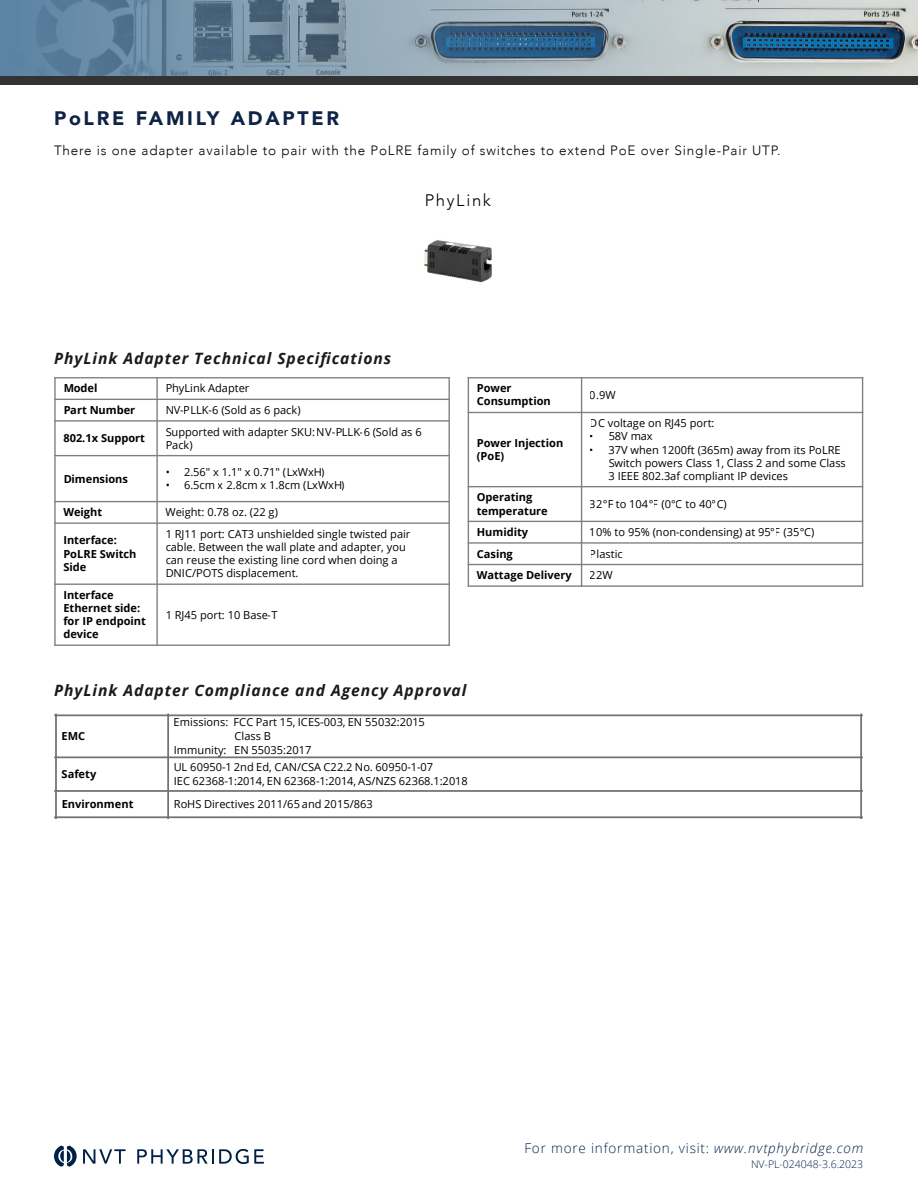
<style>
.page{position:relative;width:918px;height:1188px;background:#fff}
.page>*{position:absolute;margin:0;border:0;box-sizing:border-box;transform-origin:0 0}
.t1{font:900 19.5px "Avenir";letter-spacing:.14em;color:#0e2346}
.t2{font:300 16.65px "Avenir";letter-spacing:.1em;color:#000}
.t3{font:italic 700 15.6px "Open Sans";letter-spacing:.06em;color:#1a1a1a}
.t4{font:300 13.5px "Avenir";letter-spacing:.06em;color:#000}
.t5{font:300 13.5px "Open Sans";letter-spacing:.06em;color:#002147}
.t6{font:11.1px/13.2px "Open Sans";color:#000}
.t7{font:700 11.1px/13.2px "Open Sans";color:#000}
.t8{font:300 10.5px "Open Sans";color:#002147}
.s1{font-style:italic}
</style>
<div class="page">
<svg style="left:54px;top:1145px;width:23px;height:22px"></svg>
<svg style="left:83px;top:1149px;width:43px;height:15px"></svg>
<svg style="left:137px;top:1149px;width:127px;height:15px"></svg>
<svg style="left:0;top:0;width:918px;height:77px;background:#7c94a6"></svg>
<div style="left:0;top:77px;width:918px;height:8px;background:#333"></div>
<img style="left:424px;top:240px;width:68px;height:43px">
<hr style="left:167px;top:714px;width:2px;height:104px;background:#767171">
<hr style="left:55px;top:756px;width:807px;height:2px;background:#767171">
<hr style="left:55px;top:790px;width:807px;height:2px;background:#767171">
<hr style="left:55px;top:714px;width:2px;height:104px;background:#767171">
<hr style="left:860px;top:714px;width:2px;height:104px;background:#767171">
<hr style="left:55px;top:714px;width:807px;height:2px;background:#767171">
<hr style="left:55px;top:816px;width:807px;height:2px;background:#767171">
<hr style="left:156px;top:377px;width:2px;height:269px;background:#7f7f7f">
<hr style="left:54px;top:399px;width:396px;height:1px;background:#7f7f7f">
<hr style="left:54px;top:420px;width:396px;height:2px;background:#7f7f7f">
<hr style="left:54px;top:455px;width:396px;height:1px;background:#7f7f7f">
<hr style="left:54px;top:501px;width:396px;height:1px;background:#7f7f7f">
<hr style="left:54px;top:522px;width:396px;height:2px;background:#7f7f7f">
<hr style="left:54px;top:584px;width:396px;height:1px;background:#7f7f7f">
<hr style="left:54px;top:377px;width:2px;height:269px;background:#7f7f7f">
<hr style="left:449px;top:377px;width:1px;height:269px;background:#7f7f7f">
<hr style="left:54px;top:377px;width:396px;height:1px;background:#7f7f7f">
<hr style="left:54px;top:645px;width:396px;height:1px;background:#7f7f7f">
<hr style="left:581px;top:377px;width:1px;height:210px;background:#7f7f7f">
<hr style="left:468px;top:412px;width:395px;height:1px;background:#7f7f7f">
<hr style="left:468px;top:486px;width:395px;height:1px;background:#7f7f7f">
<hr style="left:468px;top:521px;width:395px;height:1px;background:#7f7f7f">
<hr style="left:468px;top:542px;width:395px;height:2px;background:#7f7f7f">
<hr style="left:468px;top:564px;width:395px;height:1px;background:#7f7f7f">
<hr style="left:468px;top:377px;width:1px;height:210px;background:#7f7f7f">
<hr style="left:862px;top:377px;width:1px;height:210px;background:#7f7f7f">
<hr style="left:468px;top:377px;width:395px;height:1px;background:#7f7f7f">
<hr style="left:468px;top:585px;width:395px;height:2px;background:#7f7f7f">
<h1 class="t1" style="left:54px;top:102px;width:287px">PoLRE FAMILY ADAPTER</h1>
<p class="t4" style="left:54px;top:142px;width:728px">There is one adapter available to pair with the PoLRE family of switches to extend PoE over Single-Pair UTP.</p>
<h2 class="t2" style="left:425px;top:190px;width:68px">PhyLink</h2>
<h3 class="t3" style="left:54px;top:347px;width:339px">PhyLink Adapter Technical Specifications</h3>
<p class="t7" style="left:63px;top:381px;width:36px">Model</p>
<p class="t6" style="left:166px;top:381px;width:85px">PhyLink Adapter</p>
<p class="t7" style="left:63px;top:403px;width:73px">Part Number</p>
<p class="t6" style="left:166px;top:403px;width:137px">NV-PLLK-6 (Sold as 6 pack)</p>
<p class="t7" style="left:63px;top:431px;width:83px">802.1x Support</p>
<p class="t6" style="left:166px;top:425px;width:258px">Supported with adapter SKU: NV-PLLK-6 (Sold as 6<br>Pack)</p>
<p class="t7" style="left:63px;top:472px;width:66px">Dimensions</p>
<p class="t6" style="left:166px;top:465px;width:161px">• 2.56" x 1.1" x 0.71" (LxWxH)</p>
<p class="t6" style="left:166px;top:478px;width:181px">• 6.5cm x 2.8cm x 1.8cm (LxWxH)</p>
<p class="t7" style="left:63px;top:505px;width:40px">Weight</p>
<p class="t6" style="left:166px;top:505px;width:114px">Weight: 0.78 oz. (22 g)</p>
<p class="t7" style="left:63px;top:534px;width:75px">Interface:<br>PoLRE Switch<br>Side</p>
<p class="t6" style="left:166px;top:527px;width:246px">1 RJ11 port: CAT3 unshielded single twisted pair cable. Between the wall plate and adapter, you can reuse the existing line cord when doing a DNIC/POTS displacement.</p>
<p class="t7" style="left:63px;top:588px;width:84px">Interface<br>Ethernet side: for IP endpoint device</p>
<p class="t6" style="left:166px;top:608px;width:114px">1 RJ45 port: 10 Base-T</p>
<p class="t7" style="left:477px;top:381px;width:76px">Power<br>Consumption</p>
<p class="t6" style="left:590px;top:388px;width:27px">0.9W</p>
<p class="t7" style="left:477px;top:436px;width:88px">Power Injection (PoE)</p>
<p class="t6" style="left:590px;top:416px;width:126px">DC voltage on RJ45 port:</p>
<p class="t6" style="left:590px;top:430px;width:64px">• 58V max</p>
<p class="t6" style="left:608px;top:443px;width:239px;text-indent:-18px">• 37V when 1200ft (365m) away from its PoLRE<br>Switch powers Class 1, Class 2 and some Class<br>3 IEEE 802.3af compliant IP devices</p>
<p class="t7" style="left:477px;top:490px;width:73px">Operating temperature</p>
<p class="t6" style="left:590px;top:497px;width:138px">32°F to 104°F (0°C to 40°C)</p>
<p class="t7" style="left:477px;top:525px;width:53px">Humidity</p>
<p class="t6" style="left:590px;top:525px;width:226px">10% to 95% (non-condensing) at 95°F (35°C)</p>
<p class="t7" style="left:477px;top:547px;width:38px">Casing</p>
<p class="t6" style="left:590px;top:547px;width:34px">Plastic</p>
<p class="t7" style="left:477px;top:568px;width:96px">Wattage Delivery</p>
<p class="t6" style="left:590px;top:568px;width:24px">22W</p>
<h3 class="t3" style="left:54px;top:679px;width:414px">PhyLink Adapter Compliance and Agency Approval</h3>
<p class="t7" style="left:62px;top:729px;width:25px">EMC</p>
<p class="t6" style="left:174px;top:715px;width:253px">Emissions: FCC Part 15, ICES-003, EN 55032:2015</p>
<p class="t6" style="left:235px;top:729px;width:38px">Class B</p>
<p class="t6" style="left:174px;top:744px;width:139px">Immunity: EN 55035:2017</p>
<p class="t7" style="left:62px;top:767px;width:36px">Safety</p>
<p class="t6" style="left:174px;top:759px;width:296px;line-height:14.1px">UL 60950-1 2nd Ed, CAN/CSA C22.2 No. 60950-1-07<br>IEC 62368-1:2014, EN 62368-1:2014, AS/NZS 62368.1:2018</p>
<p class="t7" style="left:62px;top:797px;width:73px">Environment</p>
<p class="t6" style="left:174px;top:797px;width:200px">RoHS Directives 2011/65 and 2015/863</p>
<p class="t5" style="left:524px;top:1139px;width:340px">For more information, visit: <span class="s1">www.nvtphybridge.com</span></p>
<p class="t8" style="left:751px;top:1157px;width:114px">NV-PL-024048-3.6.2023</p>
</div>
